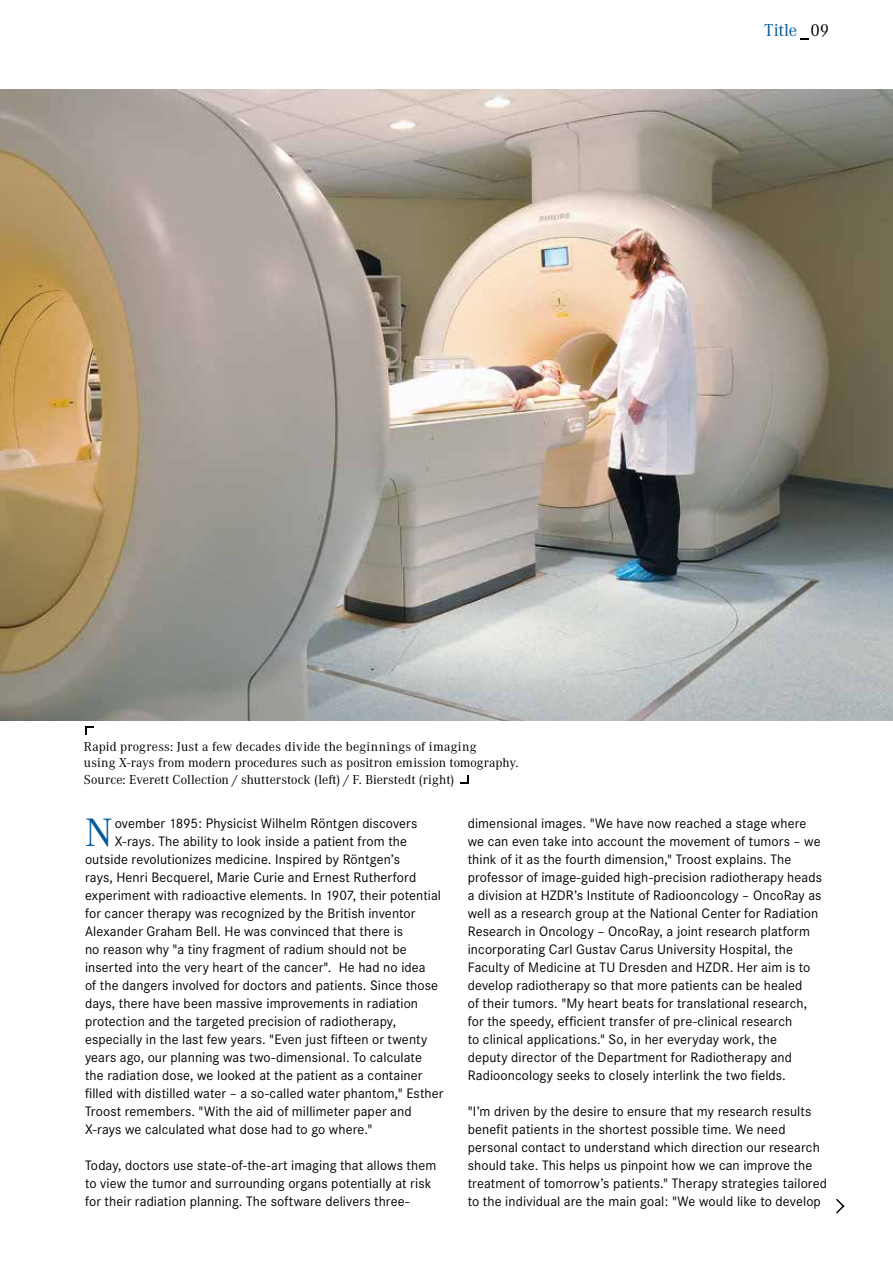
<style>
.page{position:relative;width:893px;height:1263px;background:#fff}
.page>*{position:absolute;margin:0;border:0;box-sizing:border-box;transform-origin:0 0}
.t1{font:41.1px "Corporate A";color:#005a9c}
.t2{font:18px "Corporate A";letter-spacing:-.015em;color:#005a9c}
.t3{font:14.25px/18px "Corporate S";letter-spacing:.005em;color:#000}
.t4{font:13.5px/16.5px "Corporate A Pro";letter-spacing:.01em;color:#000}
.s1{color:#000}
</style>
<div class="page">
<svg style="left:836px;top:1199px;width:8px;height:14px"></svg>
<img style="left:0;top:90px;width:893px;height:630px">
<svg style="left:460px;top:775px;width:9px;height:8px"></svg>
<svg style="left:85px;top:726px;width:8px;height:9px"></svg>
<p class="t2" style="left:764px;top:20px;width:66px">Title <span class="s1">09</span></p>
<p class="t4" style="left:84px;top:737px;width:436px">Rapid progress: Just a few decades divide the beginnings of imaging<br>using X-rays from modern procedures such as positron emission tomography.<br>Source: Everett Collection / shutterstock (left) / F. Bierstedt (right)</p>
<h1 class="t1" style="left:85px;top:810px;width:29px">N</h1>
<p class="t3" style="left:115px;top:814px;width:304px">ovember 1895: Physicist Wilhelm Röntgen discovers</p>
<p class="t3" style="left:115px;top:832px;width:294px">X-rays. The ability to look inside a patient from the</p>
<p class="t3" style="left:85px;top:850px;width:316px">outside revolutionizes medicine. Inspired by Röntgen’s</p>
<p class="t3" style="left:85px;top:868px;width:333px">rays, Henri Becquerel, Marie Curie and Ernest Rutherford</p>
<p class="t3" style="left:85px;top:886px;width:358px">experiment with radioactive elements. In 1907, their potential</p>
<p class="t3" style="left:85px;top:904px;width:332px">for cancer therapy was recognized by the British inventor</p>
<p class="t3" style="left:85px;top:922px;width:320px">Alexander Graham Bell. He was convinced that there is</p>
<p class="t3" style="left:85px;top:940px;width:323px">no reason why "a tiny fragment of radium should not be</p>
<p class="t3" style="left:85px;top:958px;width:342px">inserted into the very heart of the cancer". He had no idea</p>
<p class="t3" style="left:85px;top:976px;width:354px">of the dangers involved for doctors and patients. Since those</p>
<p class="t3" style="left:85px;top:994px;width:335px">days, there have been massive improvements in radiation</p>
<p class="t3" style="left:85px;top:1012px;width:313px">protection and the targeted precision of radiotherapy,</p>
<p class="t3" style="left:85px;top:1030px;width:344px">especially in the last few years. "Even just fifteen or twenty</p>
<p class="t3" style="left:85px;top:1048px;width:338px">years ago, our planning was two-dimensional. To calculate</p>
<p class="t3" style="left:85px;top:1066px;width:339px">the radiation dose, we looked at the patient as a container</p>
<p class="t3" style="left:85px;top:1084px;width:360px">filled with distilled water – a so-called water phantom," Esther</p>
<p class="t3" style="left:85px;top:1102px;width:328px">Troost remembers. "With the aid of millimeter paper and</p>
<p class="t3" style="left:85px;top:1120px;width:289px">X-rays we calculated what dose had to go where."</p>
<p class="t3" style="left:85px;top:1156px;width:353px">Today, doctors use state-of-the-art imaging that allows them to view the tumor and surrounding organs potentially at risk for their radiation planning. The software delivers three-</p>
<p class="t3" style="left:468px;top:814px;width:356px">dimensional images. "We have now reached a stage where we can even take into account the movement of tumors – we think of it as the fourth dimension," Troost explains. The professor of image-guided high-precision radiotherapy heads a division at HZDR’s Institute of Radiooncology – OncoRay as well as a research group at the National Center for Radiation Research in Oncology – OncoRay, a joint research platform incorporating Carl Gustav Carus University Hospital, the Faculty of Medicine at TU Dresden and HZDR. Her aim is to develop radiotherapy so that more patients can be healed<br>of their tumors. "My heart beats for translational research, for the speedy, efficient transfer of pre-clinical research<br>to clinical applications." So, in her everyday work, the<br>deputy director of the Department for Radiotherapy and Radiooncology seeks to closely interlink the two fields.</p>
<p class="t3" style="left:468px;top:1102px;width:361px">"I’m driven by the desire to ensure that my research results benefit patients in the shortest possible time. We need personal contact to understand which direction our research should take. This helps us pinpoint how we can improve the treatment of tomorrow’s patients." Therapy strategies tailored to the individual are the main goal: "We would like to develop</p>
</div>
